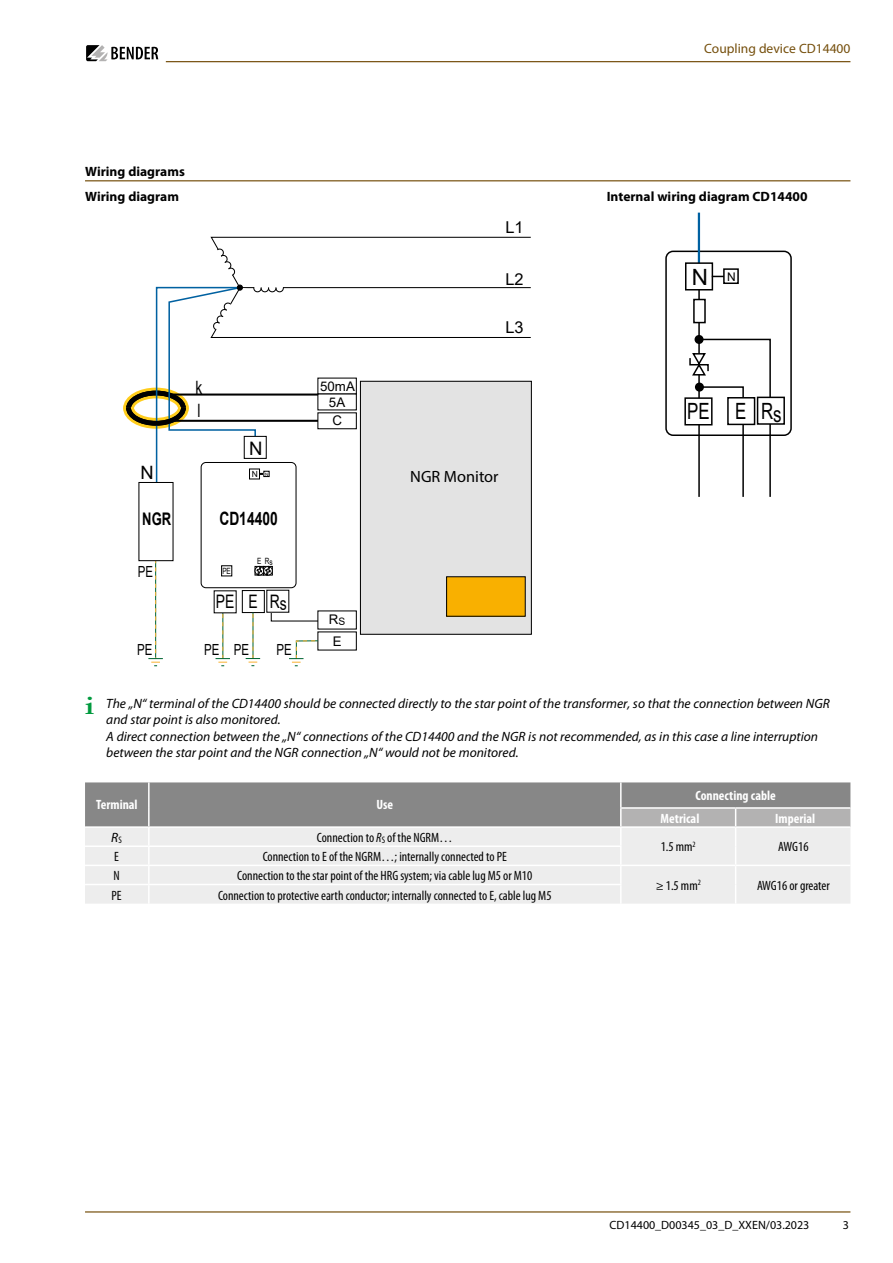
<style>
.page{position:relative;width:893px;height:1263px;background:#fff}
.page>*{position:absolute;margin:0;border:0;box-sizing:border-box;transform-origin:0 0}
.t1{font:22.5px "Arial";color:#000;scale:.75 1}
.t2{font:22.5px "Arial";color:#000}
.t3{font:18.6px "Arial";color:#000;scale:.75 1}
.t4{font:18.6px "Arial";color:#000}
.t5{font:700 18.45px "Arial";color:#000;scale:.75 1}
.t6{font:18.45px "Arial";color:#000;scale:.75 1}
.t7{font:18.45px "Arial";color:#000}
.t8{font:700 17.4px "Arial";color:#000;scale:.75 1}
.t9{font:16.35px "Myriad Pro";color:#000}
.t10{font:16.35px "Arial";color:#000}
.t11{font:15.3px "Arial";color:#000;scale:.75 1}
.t12{font:italic 13.5px/16.5px "Myriad Pro";color:#000}
.t13{font:condensed 13.5px "Myriad Pro";color:#000}
.t14{font:700 13.5px/25.5px "Myriad Pro";color:#000}
.t15{font:700 condensed 13.5px/22.6px "Myriad Pro";color:#fff}
.t16{font:13.5px "Myriad Pro";color:#754f0c}
.t17{font:13.35px/21.8px "Arial";color:#000}
.t18{font:12px "Myriad Pro";color:#000}
.t19{font:8.55px "Arial";color:#000;scale:.75 1}
.t20{font:8.4px "Arial";color:#000}
.t21{font:4.5px "Arial";color:#000}
.s1{font-size:10.2px}
.s2{font-family:"Garamond";font-weight:700;font-style:normal;font-size:27px;color:#009a3e}
.s3{font-style:italic}
</style>
<div class="page">
<svg style="left:86px;top:45px;width:72px;height:16px"></svg>
<hr style="left:166px;top:61px;width:684px;height:1px;background:#754f0c">
<hr style="left:85px;top:1211px;width:765px;height:1px;background:#754f0c">
<hr style="left:85px;top:180px;width:765px;height:1px;background:#754f0c">
<svg style="left:85px;top:782px;width:765px;height:122px;background:#cbcbcb"></svg>
<div style="left:360px;top:381px;width:171px;height:253px;background:#e3e3e3"></div>
<div style="left:447px;top:577px;width:78px;height:39px;background:#f9b000"></div>
<div style="left:446px;top:576px;width:80px;height:41px;border:1px solid #000"></div>
<svg style="left:270px;top:597px;width:47px;height:25px"></svg>
<svg style="left:216px;top:613px;width:14px;height:53px"></svg>
<svg style="left:148px;top:561px;width:15px;height:105px"></svg>
<div style="left:138px;top:482px;width:36px;height:79px;border:1px solid #000"></div>
<div style="left:201px;top:462px;width:96px;height:126px;border:1px solid #000;border-radius:5px"></div>
<div style="left:221px;top:565px;width:11px;height:11px;border:1px solid #000"></div>
<div style="left:267px;top:590px;width:22px;height:22px;background:#fff"></div>
<div style="left:242px;top:590px;width:23px;height:23px;border:1px solid #000"></div>
<svg style="left:254px;top:566px;width:19px;height:10px"></svg>
<svg style="left:123px;top:236px;width:409px;height:316px"></svg>
<svg style="left:246px;top:612px;width:14px;height:54px"></svg>
<svg style="left:289px;top:640px;width:30px;height:26px"></svg>
<div style="left:665px;top:251px;width:127px;height:185px;border:2px solid #000;border-radius:7px"></div>
<hr style="left:698px;top:213px;width:2px;height:66px;background:#0061a1">
<hr style="left:698px;top:286px;width:2px;height:211px;background:#000">
<svg style="left:688px;top:298px;width:84px;height:199px"></svg>
<div style="left:695px;top:383px;width:9px;height:9px;background:#000;border-radius:50%"></div>
<div style="left:757px;top:397px;width:28px;height:28px;background:#fff;border:2px solid #000"></div>
<div style="left:727px;top:397px;width:28px;height:28px;background:#fff;border:2px solid #000"></div>
<div style="left:685px;top:262px;width:28px;height:28px;background:#fff;border:2px solid #000"></div>
<div style="left:684px;top:397px;width:29px;height:28px;background:#fff;border:2px solid #000"></div>
<div style="left:723px;top:268px;width:16px;height:16px;background:#fff;border:2px solid #000"></div>
<svg style="left:712px;top:276px;width:12px;height:1px"></svg>
<p class="t14" style="left:85px;top:159px;width:101px">Wiring diagrams<br>Wiring diagram</p>
<h3 class="t7" style="left:140px;top:459px;width:15px">N</h3>
<p class="t8" style="left:142px;top:507px;width:40px">NGR</p>
<p class="t11" style="left:138px;top:561px;width:22px">PE</p>
<h3 class="t6" style="left:195px;top:374px;width:11px">k</h3>
<p class="t17" style="left:320px;top:375px;width:36px">50mA</p>
<h3 class="t6" style="left:197px;top:398px;width:6px">l</h3>
<p class="t17" style="left:329px;top:391px;width:18px">5A</p>
<p class="t17" style="left:333px;top:410px;width:11px">C</p>
<h2 class="t4" style="left:249px;top:435px;width:15px">N</h2>
<p class="t20" style="left:252px;top:468px;width:8px">N</p>
<p class="t21" style="left:265px;top:471px;width:5px">N</p>
<h3 class="t5" style="left:219px;top:506px;width:79px">CD14400</h3>
<p class="t19" style="left:257px;top:555px;width:22px">E Rs</p>
<p class="t19" style="left:222px;top:565px;width:13px">PE</p>
<h2 class="t3" style="left:216px;top:588px;width:96px">PE E Rs</h2>
<p class="t11" style="left:137px;top:639px;width:22px">PE</p>
<p class="t11" style="left:204px;top:639px;width:22px">PE</p>
<p class="t11" style="left:234px;top:639px;width:22px">PE</p>
<p class="t11" style="left:276px;top:639px;width:22px">PE</p>
<p class="t17" style="left:329px;top:608px;width:18px">R<span class="s1">S<br></span>E</p>
<p class="t10" style="left:506px;top:216px;width:20px">L1</p>
<p class="t10" style="left:506px;top:268px;width:20px">L2</p>
<p class="t10" style="left:506px;top:316px;width:20px">L3</p>
<p class="t9" style="left:410px;top:466px;width:90px">NGR Monitor</p>
<p class="t16" style="left:704px;top:41px;width:148px">Coupling device CD14400</p>
<p class="t14" style="left:607px;top:184px;width:202px">Internal wiring diagram CD14400</p>
<h1 class="t2" style="left:692px;top:262px;width:45px">N <sup>N</sup></h1>
<h1 class="t1" style="left:687px;top:395px;width:128px">PE E Rs</h1>
<p class="t12" style="left:106px;top:695px;width:725px;text-indent:-21px"><span class="s2">i</span> The „N“ terminal of the CD14400 should be connected directly to the star point of the transformer, so that the connection between NGR and star point is also monitored.<br>A direct connection between the „N“ connections of the CD14400 and the NGR is not recommended, as in this case a line interruption between the star point and the NGR connection „N“ would not be monitored.</p>
<p class="t15" style="left:96px;top:794px;width:43px">Terminal</p>
<p class="t15" style="left:376px;top:794px;width:18px">Use</p>
<p class="t15" style="left:661px;top:784px;width:117px;text-indent:35px">Connecting cable<br>Metrical</p>
<p class="t15" style="left:775px;top:807px;width:41px">Imperial</p>
<p class="t12" style="left:111px;top:829px;width:12px">R<sub>S</sub></p>
<p class="t13" style="left:317px;top:830px;width:137px">Connection to <span class="s3">R</span><sub>S</sub> of the NGRM…</p>
<p class="t13" style="left:114px;top:849px;width:6px">E</p>
<p class="t13" style="left:263px;top:849px;width:246px">Connection to E of the NGRM…; internally connected to PE</p>
<p class="t13" style="left:113px;top:868px;width:8px">N</p>
<p class="t13" style="left:237px;top:868px;width:297px">Connection to the star point of the HRG system; via cable lug M5 or M10</p>
<p class="t13" style="left:111px;top:888px;width:12px">PE</p>
<p class="t13" style="left:218px;top:888px;width:335px">Connection to protective earth conductor; internally connected to E, cable lug M5</p>
<p class="t13" style="left:661px;top:839px;width:36px">1.5 mm<sup>2</sup></p>
<p class="t13" style="left:778px;top:839px;width:32px">AWG16</p>
<p class="t13" style="left:656px;top:878px;width:47px">≥ 1.5 mm<sup>2</sup></p>
<p class="t13" style="left:757px;top:878px;width:74px">AWG16 or greater</p>
<p class="t18" style="left:610px;top:1218px;width:201px">CD14400_D00345_03_D_XXEN/03.2023</p>
<p class="t18" style="left:843px;top:1218px;width:8px">3</p>
</div>
